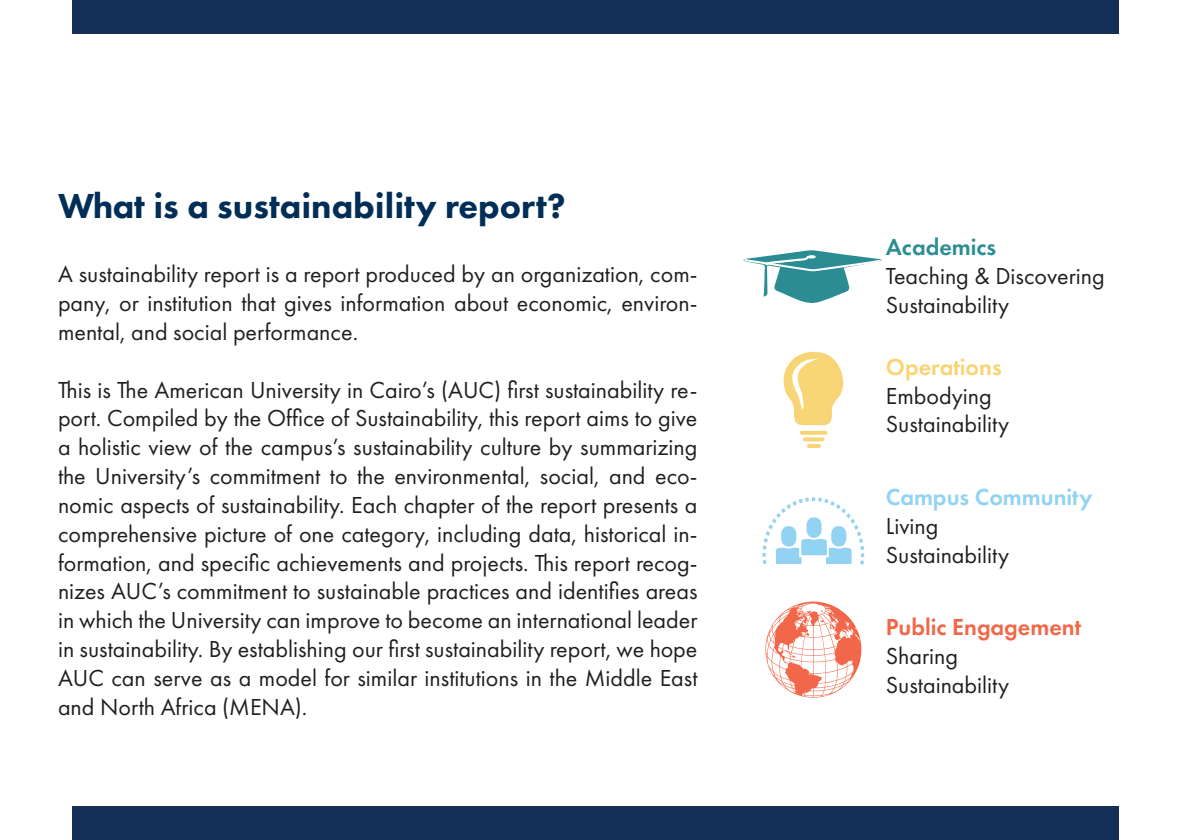
<style>
.page{position:relative;width:1191px;height:840px;background:#fff}
.page>*{position:absolute;margin:0;border:0;box-sizing:border-box;transform-origin:0 0}
.t1{font:800 36px "Futura PT";color:#002e57}
.t2{font:24px/28.8px "Futura PT";color:#231f20;text-align:justify}
.t3{font:600 24px "Futura PT";color:#f06848}
.t4{font:600 24px "Futura PT";color:#92d3f3}
.t5{font:600 24px "Futura PT";color:#f8d574}
.t6{font:600 24px "Futura PT";color:#2b8e94}
</style>
<div class="page">
<div style="left:72px;top:806px;width:1047px;height:33px;background:#142f55"></div>
<div style="left:72px;top:0;width:1047px;height:33px;background:#142f55"></div>
<svg style="left:801px;top:430px;width:24px;height:4px"></svg>
<svg style="left:805px;top:437px;width:17px;height:4px"></svg>
<svg style="left:809px;top:444px;width:10px;height:3px"></svg>
<svg style="left:783px;top:351px;width:61px;height:75px"></svg>
<svg style="left:743px;top:250px;width:139px;height:53px"></svg>
<svg style="left:765px;top:601px;width:96px;height:96px"></svg>
<svg style="left:762px;top:497px;width:102px;height:68px"></svg>
<div style="left:805px;top:516px;width:17px;height:22px;background:#92d2f3;border-radius:8px"></div>
<div style="left:804px;top:515px;width:19px;height:24px;border:2px solid #fff;border-radius:8px"></div>
<p class="t1" style="left:58px;top:183px;width:509px">What is a sustainability report?</p>
<p class="t2" style="left:58px;top:259px;width:641px">A sustainability report is a report produced by an organization, com&shy;pany, or institution that gives information about economic, environ&shy;mental, and social performance.</p>
<p class="t2" style="left:58px;top:375px;width:641px">This is The American University in Cairo’s (AUC) first sustainability re&shy;port. Compiled by the Office of Sustainability, this report aims to give a holistic view of the campus’s sustainability culture by summarizing the University’s commitment to the environmental, social, and eco&shy;nomic aspects of sustainability. Each chapter of the report presents a comprehensive picture of one category, including data, historical in&shy;formation, and specific achievements and projects. This report recog&shy;nizes AUC’s commitment to sustainable practices and identifies areas in which the University can improve to become an international leader in sustainability. By establishing our first sustainability report, we hope AUC can serve as a model for similar institutions in the Middle East and North Africa (MENA).</p>
<p class="t6" style="left:886px;top:232px;width:112px">Academics</p>
<p class="t2" style="left:886px;top:261px;width:220px">Teaching &amp; Discovering</p>
<p class="t2" style="left:886px;top:290px;width:125px">Sustainability</p>
<p class="t5" style="left:886px;top:351px;width:117px">Operations</p>
<p class="t2" style="left:886px;top:381px;width:107px">Embodying</p>
<p class="t2" style="left:886px;top:409px;width:125px">Sustainability</p>
<p class="t4" style="left:886px;top:481px;width:208px">Campus Community</p>
<p class="t2" style="left:886px;top:511px;width:54px">Living</p>
<p class="t2" style="left:886px;top:540px;width:125px">Sustainability</p>
<p class="t3" style="left:886px;top:612px;width:197px">Public Engagement</p>
<p class="t2" style="left:886px;top:641px;width:74px">Sharing</p>
<p class="t2" style="left:886px;top:670px;width:125px">Sustainability</p>
</div>
